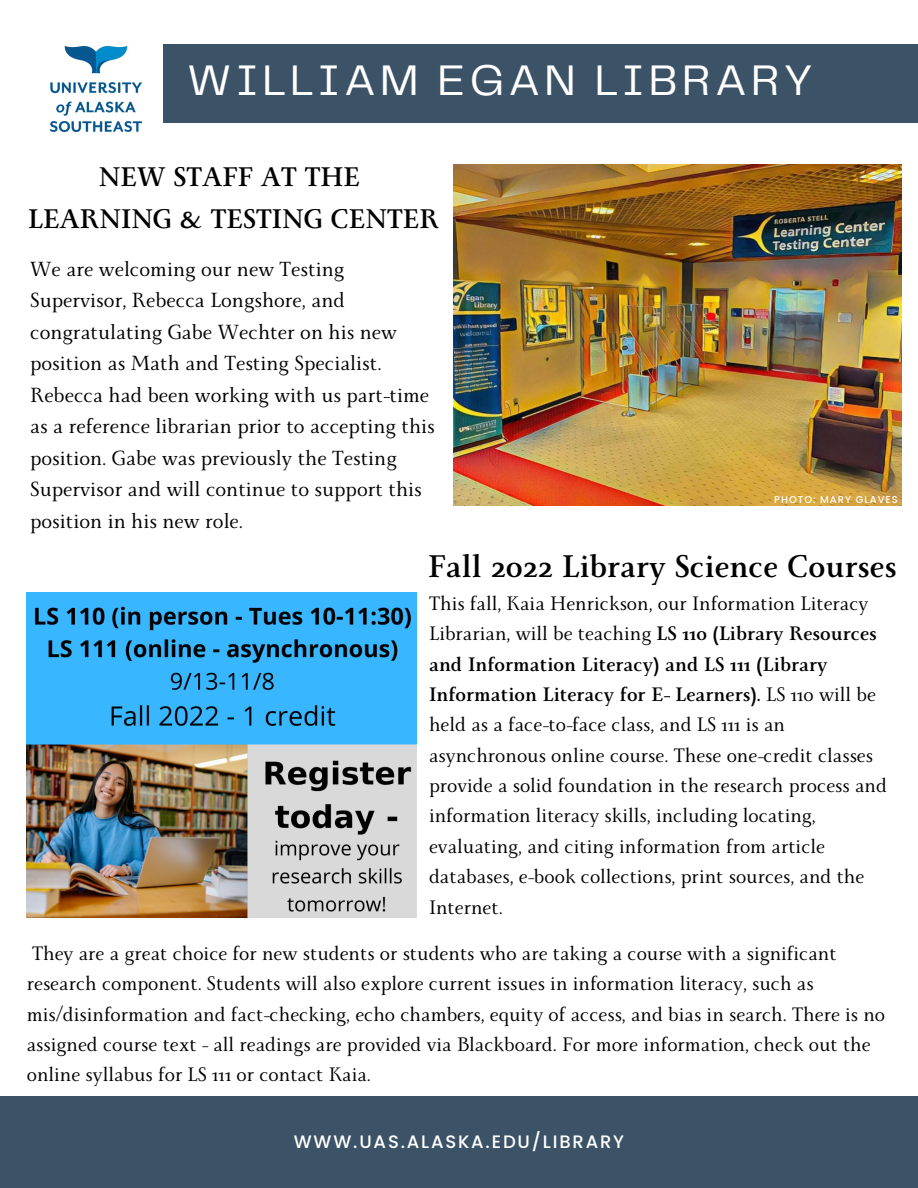
<style>
.page{position:relative;width:918px;height:1188px;background:#fff}
.page>*{position:absolute;margin:0;border:0;box-sizing:border-box;transform-origin:0 0}
.t1{font:44.4px "Telegraf";letter-spacing:.1em;color:#fff}
.t2{font:700 34.95px "Monterchi Serif";color:#000}
.t3{font:700 30px/41.7px "Monterchi Serif";color:#000;text-align:center}
.t4{font:22.8px/31.5px "Monterchi Serif";color:#000}
.t5{font:21.75px/30.3px "Monterchi Serif";color:#000}
.t6{font:500 18px "Poppins";letter-spacing:.1em;color:#fff}
.t7{font:500 9.9px "Poppins";letter-spacing:.1em;color:#fff}
.s1{font-weight:700}
</style>
<div class="page">
<div style="left:0;top:1096px;width:917px;height:92px;background:#3c5266"></div>
<div style="left:164px;top:44px;width:754px;height:79px;background:#3c5266"></div>
<img style="left:51px;top:46px;width:91px;height:85px">
<img style="left:454px;top:165px;width:447px;height:340px">
<img style="left:27px;top:593px;width:389px;height:325px">
<h1 class="t1" style="left:187px;top:61px;width:627px">WILLIAM EGAN LIBRARY</h1>
<h3 class="t3" style="left:28px;top:161px;width:412px">NEW STAFF AT THE<br>LEARNING &amp; TESTING CENTER</h3>
<p class="t4" style="left:30px;top:256px;width:406px">We are welcoming our new Testing Supervisor, Rebecca Longshore, and congratulating Gabe Wechter on his new position as Math and Testing Specialist.<br>Rebecca had been working with us part-time as a reference librarian prior to accepting this position. Gabe was previously the Testing Supervisor and will continue to support this position in his new role.</p>
<h2 class="t2" style="left:428px;top:549px;width:470px">Fall 2022 Library Science Courses</h2>
<p class="t5" style="left:429px;top:591px;width:459px">This fall, Kaia Henrickson, our Information Literacy Librarian, will be teaching <span class="s1">LS 110 (Library Resources and Information Literacy) and LS 111 (Library Information Literacy for E- Learners).</span> LS 110 will be held as a face-to-face class, and LS 111 is an asynchronous online course. These one-credit classes provide a solid foundation in the research process and information literacy skills, including locating, evaluating, and citing information from article databases, e-book collections, print sources, and the Internet.</p>
<p class="t7" style="left:774px;top:493px;width:125px">PHOTO: MARY GLAVES</p>
<p class="t5" style="left:27px;top:941px;width:860px">They are a great choice for new students or students who are taking a course with a significant research component. Students will also explore current issues in information literacy, such as mis/disinformation and fact-checking, echo chambers, equity of access, and bias in search. There is no assigned course text - all readings are provided via Blackboard. For more information, check out the online syllabus for LS 111 or contact Kaia.</p>
<p class="t6" style="left:294px;top:1129px;width:332px">WWW.UAS.ALASKA.EDU/LIBRARY</p>
</div>
